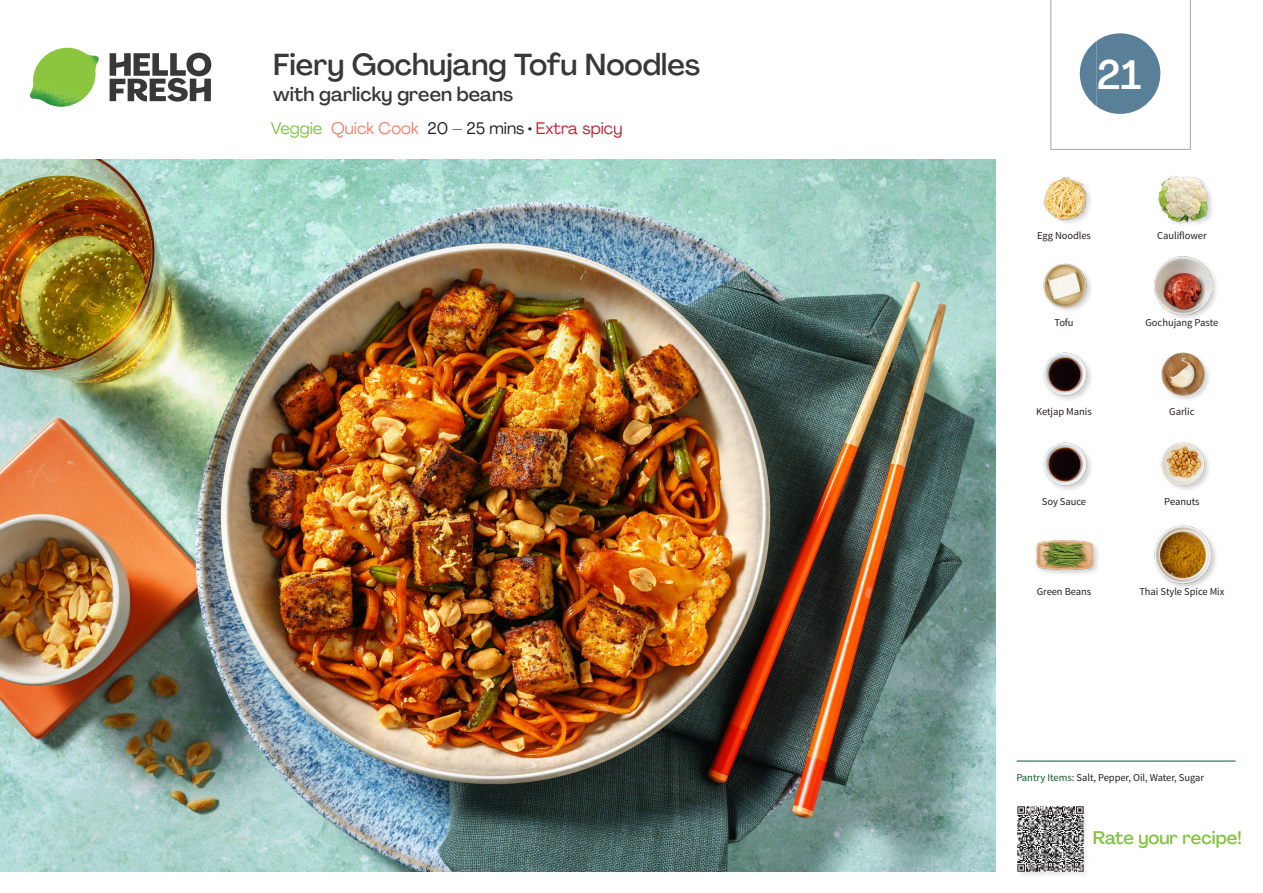
<style>
.page{position:relative;width:1263px;height:893px;background:#fff}
.page>*{position:absolute;margin:0;border:0;box-sizing:border-box;transform-origin:0 0}
._24_Recipe_Nr_Bag{font:500 40.5px "Agrandir";color:#fff}
._15_Titel_UK{font:500 30px "Agrandir";color:#383839}
._15_Titel_UK-2{font:500 19.5px "Agrandir";color:#383839}
.t1{font:500 18px "Agrandir";color:#81c340}
._02_Box_Type{font:16.5px "Agrandir";color:#231f20}
._18_FRONT_ingredients_UK{font:10.5px "Source Sans Pro";letter-spacing:-.005em;color:#231f20}
.t2{font:10.5px "Source Sans Variable";letter-spacing:-.005em;color:#231f20}
.s1{color:#81c340}
.s2{color:#f4806e}
.s3{color:#c31f31}
.s4{font-family:"Source Sans Pro";color:#0e572c}
</style>
<div class="page">
<svg style="left:110px;top:53px;width:101px;height:49px"></svg>
<img style="left:30px;top:48px;width:69px;height:59px">
<img style="left:0;top:159px;width:995px;height:713px">
<hr style="left:1016px;top:761px;width:219px;height:1px;background:#0e572c">
<div style="left:1016px;top:805px;width:74px;height:74px;background:#fafafa"></div>
<img style="left:1017px;top:806px;width:69px;height:69px">
<img style="left:1158px;top:175px;width:54px;height:50px">
<img style="left:1043px;top:177px;width:48px;height:46px">
<div style="left:1153px;top:255px;width:67px;height:67px;background:#231f20;opacity:.2"></div>
<img style="left:1154px;top:257px;width:58px;height:57px">
<img style="left:1043px;top:263px;width:48px;height:48px">
<img style="left:1161px;top:352px;width:48px;height:48px">
<img style="left:1043px;top:352px;width:48px;height:48px">
<img style="left:1161px;top:442px;width:48px;height:48px">
<img style="left:1043px;top:442px;width:48px;height:48px">
<div style="left:1154px;top:525px;width:65px;height:65px;background:#231f20;opacity:.2"></div>
<img style="left:1154px;top:526px;width:58px;height:57px">
<div style="left:1035px;top:539px;width:66px;height:38px;background:#231f20;opacity:.2"></div>
<img style="left:1036px;top:539px;width:58px;height:38px">
<svg style="left:1050px;top:0;width:141px;height:150px"></svg>
<p class="_15_Titel_UK" style="left:273px;top:46px;width:428px">Fiery Gochujang Tofu Noodles</p>
<p class="_15_Titel_UK-2" style="left:273px;top:82px;width:242px">with garlicky green beans</p>
<p class="_02_Box_Type" style="left:271px;top:118px;width:353px"><span class="s1">Veggie</span> <span class="s2">Quick Cook</span> 20 – 25 mins • <span class="s3">Extra spicy</span></p>
<p class="_24_Recipe_Nr_Bag" style="left:1097px;top:50px;width:46px">21</p>
<p class="_18_FRONT_ingredients_UK" style="left:1037px;top:229px;width:55px">Egg Noodles</p>
<p class="_18_FRONT_ingredients_UK" style="left:1157px;top:229px;width:51px">Cauliflower</p>
<p class="_18_FRONT_ingredients_UK" style="left:1054px;top:316px;width:21px">Tofu</p>
<p class="_18_FRONT_ingredients_UK" style="left:1145px;top:316px;width:74px">Gochujang Paste</p>
<p class="_18_FRONT_ingredients_UK" style="left:1036px;top:405px;width:57px">Ketjap Manis</p>
<p class="_18_FRONT_ingredients_UK" style="left:1169px;top:405px;width:27px">Garlic</p>
<p class="_18_FRONT_ingredients_UK" style="left:1042px;top:495px;width:46px">Soy Sauce</p>
<p class="_18_FRONT_ingredients_UK" style="left:1164px;top:495px;width:37px">Peanuts</p>
<p class="_18_FRONT_ingredients_UK" style="left:1037px;top:585px;width:56px">Green Beans</p>
<p class="_18_FRONT_ingredients_UK" style="left:1139px;top:585px;width:87px">Thai Style Spice Mix</p>
<p class="t2" style="left:1016px;top:771px;width:189px"><span class="s4">Pantry Items:</span> Salt, Pepper, Oil, Water, Sugar</p>
<h3 class="t1" style="left:1093px;top:827px;width:150px">Rate your recipe!</h3>
</div>
